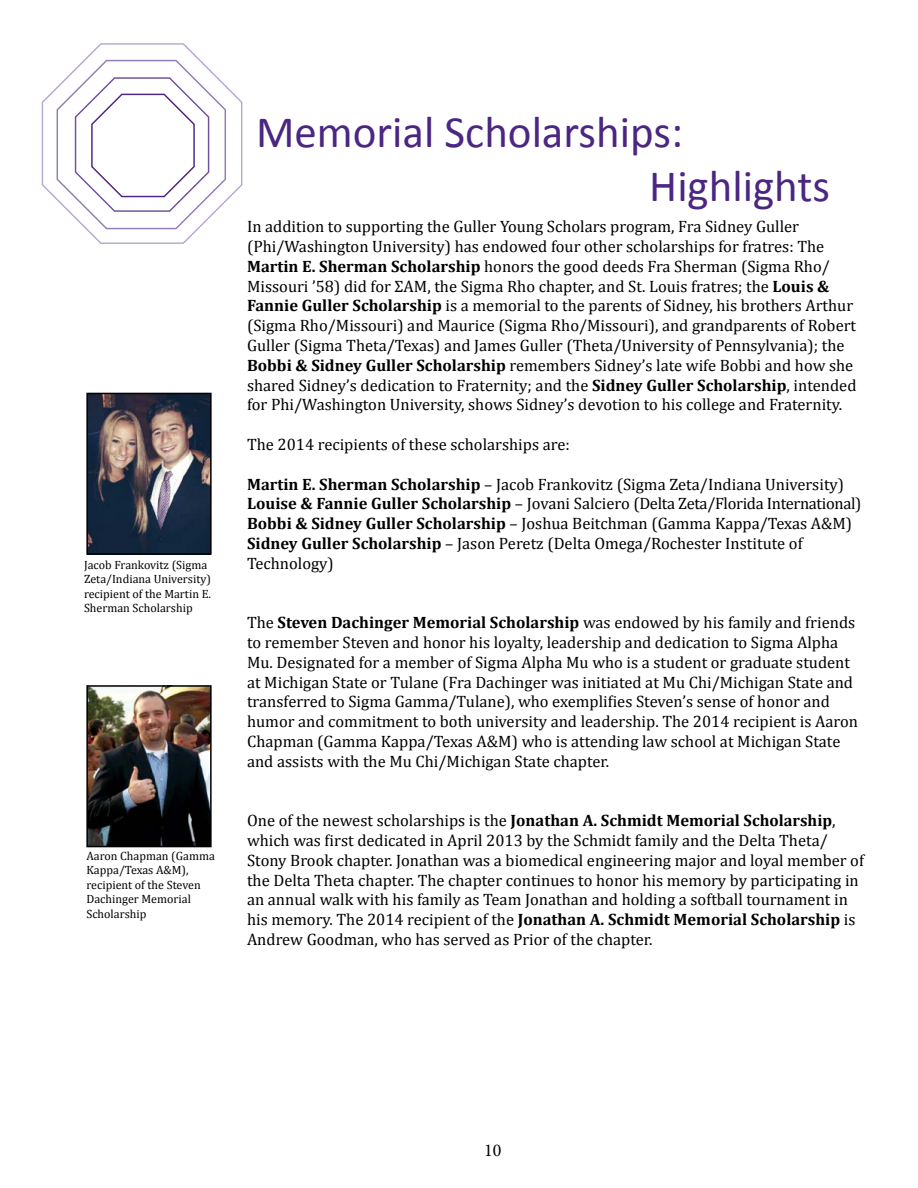
<style>
.page{position:relative;width:918px;height:1188px;background:#fff}
.page>*{position:absolute;margin:0;border:0;box-sizing:border-box;transform-origin:0 0}
.t1{font:45px/54px "Calibri";color:#4b2682}
.t2{font:18px "Minion Pro";color:#000}
.t3{font:16.5px/19.8px "Cambria";color:#000}
.t4{font:12px/14.4px "Cambria";color:#000}
.s1{font-weight:700}
</style>
<div class="page">
<img style="left:89px;top:396px;width:120px;height:156px">
<div style="left:86px;top:393px;width:126px;height:162px;border:2px solid #000"></div>
<img style="left:89px;top:688px;width:120px;height:156px">
<div style="left:86px;top:685px;width:126px;height:162px;border:2px solid #000"></div>
<svg style="left:41px;top:43px;width:202px;height:201px"></svg>
<p class="t4" style="left:84px;top:557px;width:129px">Jacob Frankovitz (Sigma<br>Zeta/Indiana University) recipient of the Martin E.<br>Sherman Scholarship</p>
<p class="t4" style="left:86px;top:849px;width:130px">Aaron Chapman (Gamma<br>Kappa/Texas A&amp;M), recipient of the Steven<br>Dachinger Memorial<br>Scholarship</p>
<h1 class="t1" style="left:649px;top:105px;width:182px;text-indent:-393px">Memorial Scholarships:<br>Highlights</h1>
<p class="t3" style="left:247px;top:217px;width:611px">In addition to supporting the Guller Young Scholars program, Fra Sidney Guller (Phi/Washington University) has endowed four other scholarships for fratres: The <span class="s1">Martin E. Sherman Scholarship</span> honors the good deeds Fra Sherman (Sigma Rho/ Missouri ’58) did for ΣAM, the Sigma Rho chapter, and St. Louis fratres; the <span class="s1">Louis &amp; Fannie Guller Scholarship</span> is a memorial to the parents of Sidney, his brothers Arthur (Sigma Rho/Missouri) and Maurice (Sigma Rho/Missouri), and grandparents of Robert Guller (Sigma Theta/Texas) and James Guller (Theta/University of Pennsylvania); the <span class="s1">Bobbi &amp; Sidney Guller Scholarship</span> remembers Sidney’s late wife Bobbi and how she shared Sidney’s dedication to Fraternity; and the <span class="s1">Sidney Guller Scholarship</span>, intended for Phi/Washington University, shows Sidney’s devotion to his college and Fraternity.</p>
<p class="t3" style="left:247px;top:434px;width:324px">The 2014 recipients of these scholarships are:</p>
<p class="t3" style="left:247px;top:474px;width:616px"><span class="s1">Martin E. Sherman Scholarship</span> – Jacob Frankovitz (Sigma Zeta/Indiana University)<br><span class="s1">Louise &amp; Fannie Guller Scholarship</span> – Jovani Salciero (Delta Zeta/Florida International)<br><span class="s1">Bobbi &amp; Sidney Guller Scholarship</span> – Joshua Beitchman (Gamma Kappa/Texas A&amp;M)<br><span class="s1">Sidney Guller Scholarship</span> – Jason Peretz (Delta Omega/Rochester Institute of Technology)</p>
<p class="t3" style="left:247px;top:613px;width:612px">The <span class="s1">Steven Dachinger Memorial Scholarship</span> was endowed by his family and friends to remember Steven and honor his loyalty, leadership and dedication to Sigma Alpha Mu. Designated for a member of Sigma Alpha Mu who is a student or graduate student at Michigan State or Tulane (Fra Dachinger was initiated at Mu Chi/Michigan State and transferred to Sigma Gamma/Tulane), who exemplifies Steven’s sense of honor and humor and commitment to both university and leadership. The 2014 recipient is Aaron Chapman (Gamma Kappa/Texas A&amp;M) who is attending law school at Michigan State and assists with the Mu Chi/Michigan State chapter.</p>
<p class="t3" style="left:247px;top:811px;width:618px">One of the newest scholarships is the <span class="s1">Jonathan A. Schmidt Memorial Scholarship</span>, which was first dedicated in April 2013 by the Schmidt family and the Delta Theta/ Stony Brook chapter. Jonathan was a biomedical engineering major and loyal member of the Delta Theta chapter. The chapter continues to honor his memory by participating in an annual walk with his family as Team Jonathan and holding a softball tournament in his memory. The 2014 recipient of the <span class="s1">Jonathan A. Schmidt Memorial Scholarship</span> is Andrew Goodman, who has served as Prior of the chapter.</p>
<p class="t2" style="left:484px;top:1138px;width:19px">10</p>
</div>
